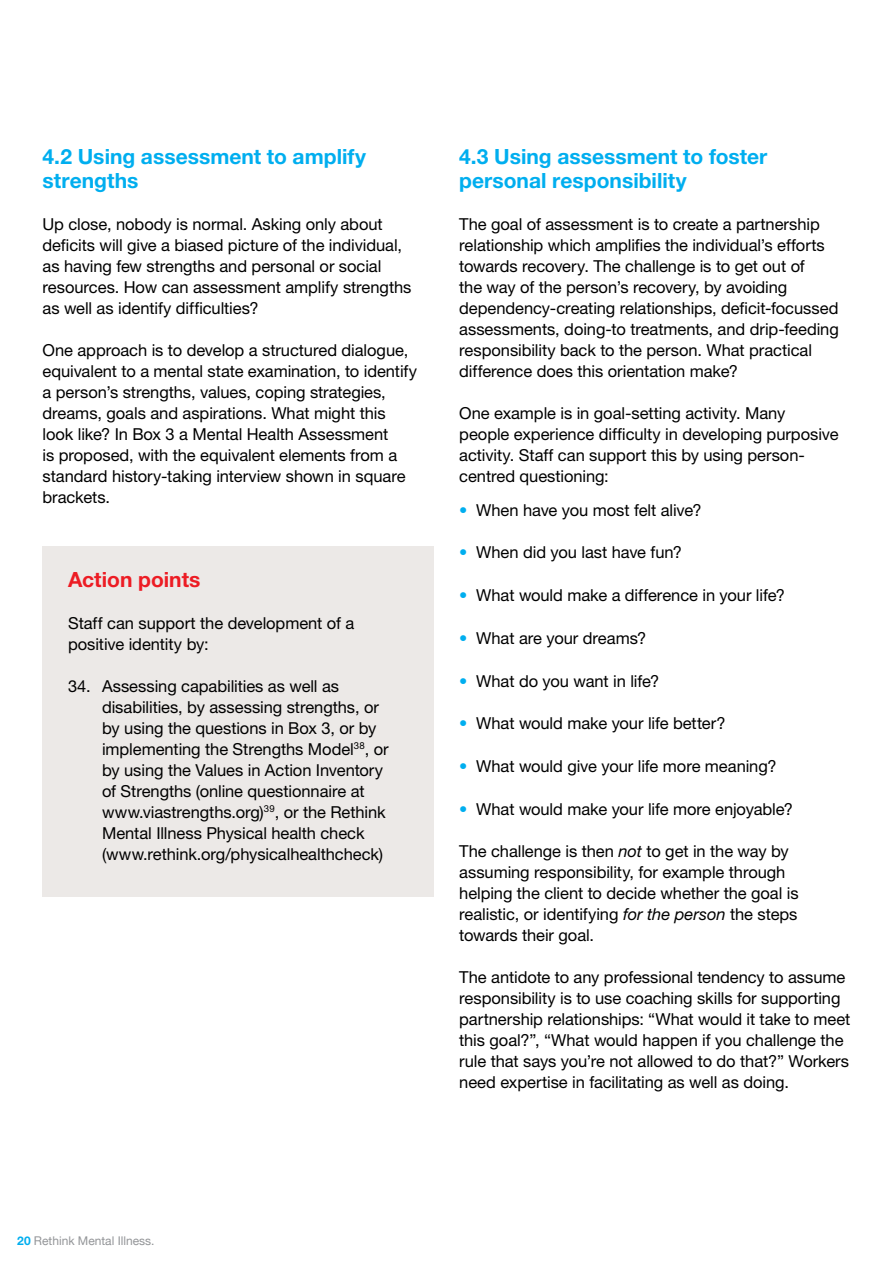
<style>
.page{position:relative;width:893px;height:1263px;background:#fff}
.page>*{position:absolute;margin:0;border:0;box-sizing:border-box;transform-origin:0 0}
.t1{font:700 21px/24px "Helvetica Neue LT Pro";color:#00aeef}
.t2{font:700 21px "Helvetica Neue LT Pro";color:#ed1c24}
.t3{font:16.5px/21px "Helvetica Neue LT Pro";letter-spacing:-.005em;color:#000}
.t4{font:12px "Helvetica Neue";color:#939598}
.s1{color:#00aeef}
.s2{font-style:italic}
.s3{font-family:"Helvetica Neue LT Pro";font-weight:700;color:#00aeef}
</style>
<div class="page">
<div style="left:43px;top:546px;width:391px;height:350px;background:#ece9e7"></div>
<p class="t1" style="left:43px;top:144px;width:325px">4.2 Using assessment to amplify strengths</p>
<p class="t3" style="left:43px;top:213px;width:370px">Up close, nobody is normal. Asking only about deficits will give a biased picture of the individual, as having few strengths and personal or social resources. How can assessment amplify strengths as well as identify difficulties?</p>
<p class="t3" style="left:43px;top:339px;width:376px">One approach is to develop a structured dialogue, equivalent to a mental state examination, to identify a person’s strengths, values, coping strategies, dreams, goals and aspirations. What might this look like? In Box 3 a Mental Health Assessment<br>is proposed, with the equivalent elements from a standard history-taking interview shown in square brackets.</p>
<p class="t2" style="left:68px;top:566px;width:134px">Action points</p>
<p class="t3" style="left:68px;top:612px;width:288px">Staff can support the development of a positive identity by:</p>
<p class="t3" style="left:102px;top:675px;width:288px;text-indent:-34px">34. Assessing capabilities as well as disabilities, by assessing strengths, or by using the questions in Box 3, or by implementing the Strengths Model<sup>38</sup>, or by using the Values in Action Inventory of Strengths (online questionnaire at www.viastrengths.org)<sup>39</sup>, or the Rethink Mental Illness Physical health check (www.rethink.org/physicalhealthcheck)</p>
<p class="t1" style="left:459px;top:144px;width:310px">4.3 Using assessment to foster personal responsibility</p>
<p class="t3" style="left:459px;top:213px;width:381px">The goal of assessment is to create a partnership relationship which amplifies the individual’s efforts towards recovery. The challenge is to get out of<br>the way of the person’s recovery, by avoiding dependency-creating relationships, deficit-focussed assessments, doing-to treatments, and drip-feeding responsibility back to the person. What practical difference does this orientation make?</p>
<p class="t3" style="left:459px;top:402px;width:381px">One example is in goal-setting activity. Many people experience difficulty in developing purposive activity. Staff can support this by using person&shy;centred questioning:</p>
<p class="t3" style="left:459px;top:499px;width:244px"><span class="s1">•</span> When have you most felt alive?</p>
<p class="t3" style="left:459px;top:542px;width:224px"><span class="s1">•</span> When did you last have fun?</p>
<p class="t3" style="left:459px;top:585px;width:327px"><span class="s1">•</span> What would make a difference in your life?</p>
<p class="t3" style="left:459px;top:627px;width:189px"><span class="s1">•</span> What are your dreams?</p>
<p class="t3" style="left:459px;top:670px;width:202px"><span class="s1">•</span> What do you want in life?</p>
<p class="t3" style="left:459px;top:713px;width:268px"><span class="s1">•</span> What would make your life better?</p>
<p class="t3" style="left:459px;top:756px;width:319px"><span class="s1">•</span> What would give your life more meaning?</p>
<p class="t3" style="left:459px;top:798px;width:335px"><span class="s1">•</span> What would make your life more enjoyable?</p>
<p class="t3" style="left:459px;top:840px;width:341px">The challenge is then <span class="s2">not</span> to get in the way by assuming responsibility, for example through helping the client to decide whether the goal is realistic, or identifying <span class="s2">for the person</span> the steps towards their goal.</p>
<p class="t3" style="left:459px;top:966px;width:393px">The antidote to any professional tendency to assume responsibility is to use coaching skills for supporting partnership relationships: “What would it take to meet this goal?”, “What would happen if you challenge the rule that says you’re not allowed to do that?” Workers need expertise in facilitating as well as doing.</p>
<p class="t4" style="left:17px;top:1233px;width:139px"><span class="s3">20</span> Rethink Mental Illness.</p>
</div>
